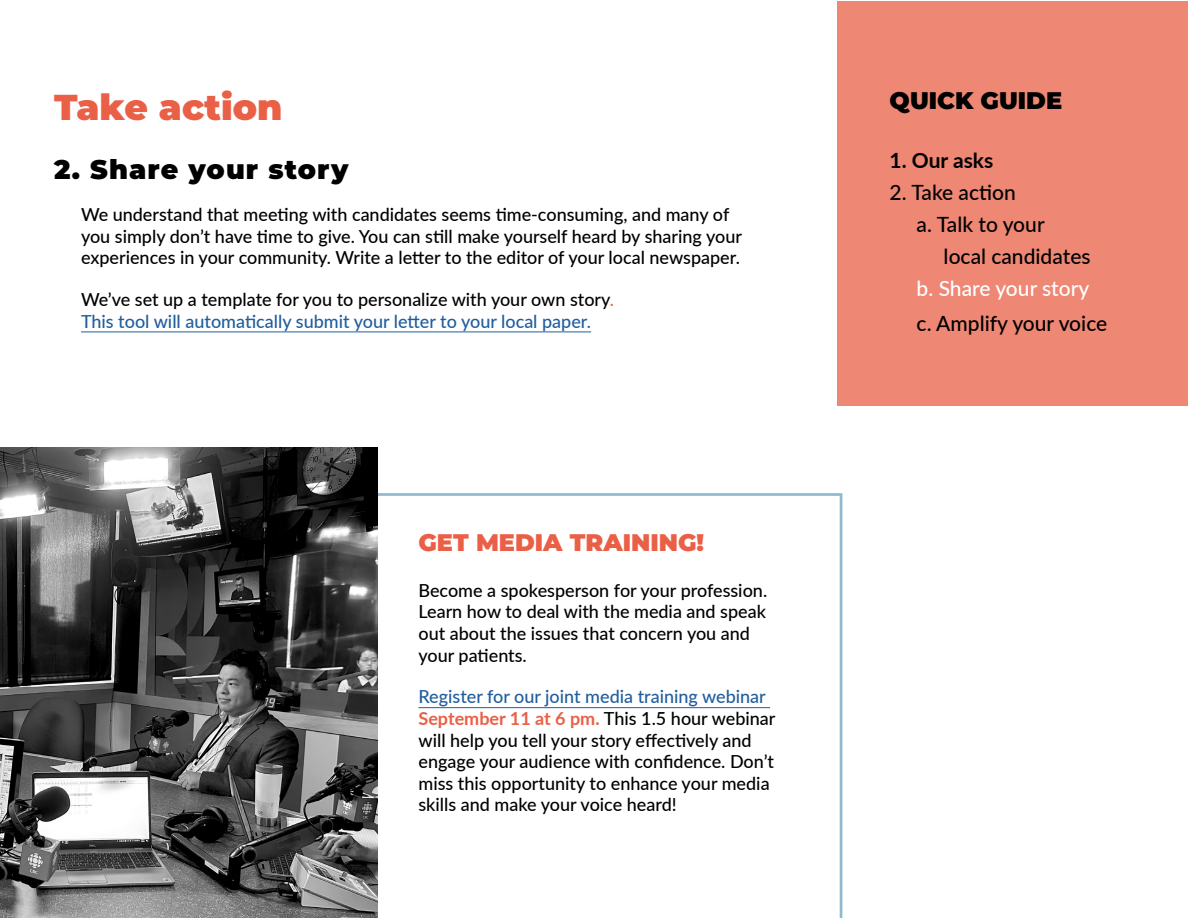
<style>
.page{position:relative;width:1188px;height:918px;background:#fff}
.page>*{position:absolute;margin:0;border:0;box-sizing:border-box;transform-origin:0 0}
.t1{font:900 36px "Montserrat";color:#ea6047}
.t2{font:900 27px "Montserrat";letter-spacing:.04em;color:#000}
.t3{font:900 24px "Montserrat";color:#ea6047}
.t4{font:900 24px "Montserrat";color:#000}
.t5{font:500 21px "Lato";color:#000}
.t6{font:500 21px "Lato";color:#fff}
.t7{font:700 21px "Lato";color:#000}
.t8{font:500 18px/21.6px "Lato";color:#000}
.t9{font:500 18px/21.6px "Lato";color:#215e9e}
.s1{color:#000}
.s2{color:#ea6047}
.s3{color:#215e9e}
.s4{font-weight:700;color:#ea6047}
</style>
<div class="page">
<hr style="left:81px;top:331px;width:510px;height:1px;background:#215e9e">
<svg style="left:378px;top:493px;width:464px;height:425px"></svg>
<hr style="left:418px;top:707px;width:352px;height:1px;background:#215e9e">
<img style="left:0;top:448px;width:378px;height:470px">
<div style="left:837px;top:1px;width:351px;height:405px;background:#ef8775"></div>
<h1 class="t1" style="left:54px;top:80px;width:230px">Take action</h1>
<h2 class="t2" style="left:54px;top:149px;width:296px">2. Share your story</h2>
<p class="t8" style="left:81px;top:203px;width:663px">We understand that meeting with candidates seems time-consuming, and many of you simply don’t have time to give. You can still make yourself heard by sharing your experiences in your community. Write a letter to the editor of your local newspaper.</p>
<p class="t9" style="left:81px;top:288px;width:535px"><span class="s1">We’ve set up a template for you to personalize with your own story</span><span class="s2">.<br></span>This tool will automatically submit your letter to your local paper.</p>
<h3 class="t3" style="left:418px;top:524px;width:287px">GET MEDIA TRAINING!</h3>
<p class="t8" style="left:418px;top:579px;width:350px">Become a spokesperson for your profession.<br>Learn how to deal with the media and speak out about the issues that concern you and your patients.</p>
<p class="t8" style="left:418px;top:685px;width:358px"><span class="s3">Register for our joint media training webinar </span><span class="s4">September 11 at 6 pm.</span> This 1.5 hour webinar will help you tell your story effectively and engage your audience with confidence. Don’t miss this opportunity to enhance your media skills and make your voice heard!</p>
<h3 class="t4" style="left:890px;top:83px;width:174px">QUICK GUIDE</h3>
<p class="t7" style="left:890px;top:145px;width:105px">1. Our asks</p>
<p class="t5" style="left:890px;top:177px;width:128px">2. Take action</p>
<p class="t5" style="left:917px;top:209px;width:130px">a. Talk to your</p>
<p class="t5" style="left:944px;top:241px;width:148px">local candidates</p>
<p class="t6" style="left:917px;top:273px;width:174px">b. Share your story</p>
<p class="t5" style="left:917px;top:309px;width:192px">c. Amplify your voice</p>
</div>
